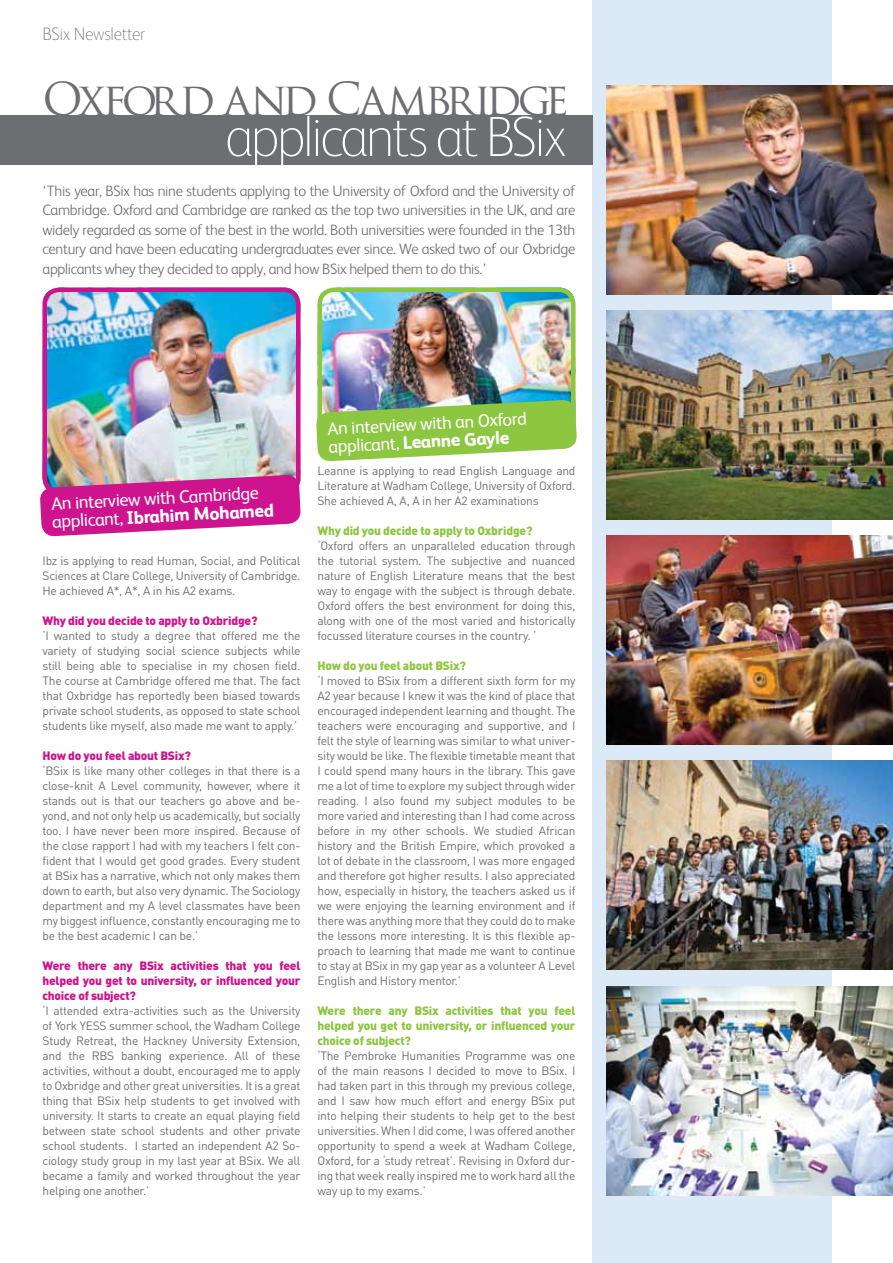
<style>
.page{position:relative;width:893px;height:1263px;background:#fff}
.page>*{position:absolute;margin:0;border:0;box-sizing:border-box;transform-origin:0 0}
.t1{font:100 56.85px "FS Albert";letter-spacing:-.05em;color:#fff}
.t2{font:44.25px "Trajan Pro";letter-spacing:-.08em;color:#6d6e71}
.t3{font:18px/18px "FS Albert";color:#fff}
.t4{font:100 18px "FS Albert";letter-spacing:-.02em;color:#6d6e71}
.t5{font:300 15px/19.5px "FS Albert";letter-spacing:-.02em;color:#6d6e71;text-align:justify}
.t6{font:12px/15px "DIN Pro";letter-spacing:-.02em;color:#6d6e71;text-align:justify}
.t7{font:900 12px/15px "DIN Pro";letter-spacing:-.02em;color:#cd138d;text-align:justify}
.t8{font:900 12px/15px "DIN Pro";letter-spacing:-.02em;color:#8dc640;text-align:justify}
.s1{font-weight:800}
</style>
<div class="page">
<div style="left:592px;top:0;width:240px;height:1263px;background:#dceaf8"></div>
<img style="left:607px;top:85px;width:286px;height:209px">
<img style="left:607px;top:310px;width:286px;height:209px">
<img style="left:607px;top:535px;width:286px;height:210px">
<img style="left:607px;top:761px;width:286px;height:209px">
<img style="left:607px;top:986px;width:286px;height:209px">
<div style="left:0;top:115px;width:592px;height:50px;background:#6d6e71"></div>
<img style="left:322px;top:292px;width:253px;height:107px">
<div style="left:317px;top:287px;width:258px;height:158px;border:4px solid #8dc640;border-radius:15px"></div>
<img style="left:43px;top:292px;width:257px;height:182px">
<div style="left:43px;top:287px;width:257px;height:208px;border:4px solid #cd138d;border-radius:15px"></div>
<svg style="left:40px;top:474px;width:261px;height:63px;background:#d0429f"></svg>
<svg style="left:316px;top:399px;width:261px;height:63px;background:#97c763"></svg>
<h3 class="t4" style="left:43px;top:22px;width:104px">BSix Newsletter</h3>
<h2 class="t2" style="left:43px;top:71px;width:528px">OXFORD AND CAMBRIDGE</h2>
<h1 class="t1" style="left:225px;top:99px;width:344px">applicants at BSix</h1>
<p class="t5" style="left:43px;top:180px;width:534px">‘This year, BSix has nine students applying to the University of Oxford and the University of Cambridge. Oxford and Cambridge are ranked as the top two universities in the UK, and are widely regarded as some of the best in the world. Both universities were founded in the 13th century and have been educating undergraduates ever since. We asked two of our Oxbridge applicants whey they decided to apply, and how BSix helped them to do this.’</p>
<h3 class="t3" style="left:51px;top:494px;width:223px;rotate:-3deg">An interview with Cambridge applicant, <span class="s1">Ibrahim Mohamed</span></h3>
<p class="t6" style="left:43px;top:553px;width:259px">Ibz is applying to read Human, Social, and Political Sciences at Clare College, University of Cambridge.<br>He achieved A*, A*, A in his A2 exams.</p>
<p class="t7" style="left:43px;top:613px;width:216px">Why did you decide to apply to Oxbridge?</p>
<p class="t6" style="left:43px;top:628px;width:259px">‘I wanted to study a degree that offered me the variety of studying social science subjects while still being able to specialise in my chosen field.<br>The course at Cambridge offered me that. The fact that Oxbridge has reportedly been biased towards private school students, as opposed to state school students like myself, also made me want to apply.’</p>
<p class="t7" style="left:43px;top:748px;width:150px">How do you feel about BSix?</p>
<p class="t6" style="left:43px;top:763px;width:259px">‘BSix is like many other colleges in that there is a close-knit A Level community, however, where it stands out is that our teachers go above and be&shy;yond, and not only help us academically, but socially too. I have never been more inspired. Because of the close rapport I had with my teachers I felt con&shy;fident that I would get good grades. Every student at BSix has a narrative, which not only makes them down to earth, but also very dynamic. The Sociology department and my A level classmates have been my biggest influence, constantly encouraging me to be the best academic I can be.’</p>
<p class="t7" style="left:43px;top:958px;width:259px">Were there any BSix activities that you feel helped you get to university, or influenced your choice of subject?</p>
<p class="t6" style="left:43px;top:1003px;width:259px">‘I attended extra-activities such as the University of York YESS summer school, the Wadham College Study Retreat, the Hackney University Extension, and the RBS banking experience. All of these activities, without a doubt, encouraged me to apply to Oxbridge and other great universities. It is a great thing that BSix help students to get involved with university. It starts to create an equal playing field between state school students and other private school students. I started an independent A2 So&shy;ciology study group in my last year at BSix. We all became a family and worked throughout the year helping one another.’</p>
<h3 class="t3" style="left:327px;top:419px;width:201px;rotate:-3deg">An interview with an Oxford applicant, <span class="s1">Leanne Gayle</span></h3>
<p class="t6" style="left:317px;top:463px;width:259px">Leanne is applying to read English Language and Literature at Wadham College, University of Oxford.<br>She achieved A, A, A in her A2 examinations</p>
<p class="t8" style="left:317px;top:523px;width:216px">Why did you decide to apply to Oxbridge?</p>
<p class="t6" style="left:317px;top:538px;width:259px">‘Oxford offers an unparalleled education through the tutorial system. The subjective and nuanced nature of English Literature means that the best way to engage with the subject is through debate.<br>Oxford offers the best environment for doing this, along with one of the most varied and historically focussed literature courses in the country. ‘</p>
<p class="t8" style="left:317px;top:658px;width:150px">How do you feel about BSix?</p>
<p class="t6" style="left:317px;top:673px;width:259px">‘I moved to BSix from a different sixth form for my A2 year because I knew it was the kind of place that encouraged independent learning and thought. The teachers were encouraging and supportive, and I felt the style of learning was similar to what univer&shy;sity would be like. The flexible timetable meant that I could spend many hours in the library. This gave me a lot of time to explore my subject through wider reading. I also found my subject modules to be more varied and interesting than I had come across before in my other schools. We studied African history and the British Empire, which provoked a lot of debate in the classroom, I was more engaged and therefore got higher results. I also appreciated how, especially in history, the teachers asked us if we were enjoying the learning environment and if there was anything more that they could do to make the lessons more interesting. It is this flexible ap&shy;proach to learning that made me want to continue to stay at BSix in my gap year as a volunteer A Level English and History mentor.’</p>
<p class="t8" style="left:317px;top:1003px;width:259px">Were there any BSix activities that you feel helped you get to university, or influenced your choice of subject?</p>
<p class="t6" style="left:317px;top:1048px;width:259px">‘The Pembroke Humanities Programme was one of the main reasons I decided to move to BSix. I had taken part in this through my previous college, and I saw how much effort and energy BSix put into helping their students to help get to the best universities. When I did come, I was offered another opportunity to spend a week at Wadham College, Oxford, for a ‘study retreat’. Revising in Oxford dur&shy;ing that week really inspired me to work hard all the way up to my exams.’</p>
</div>
